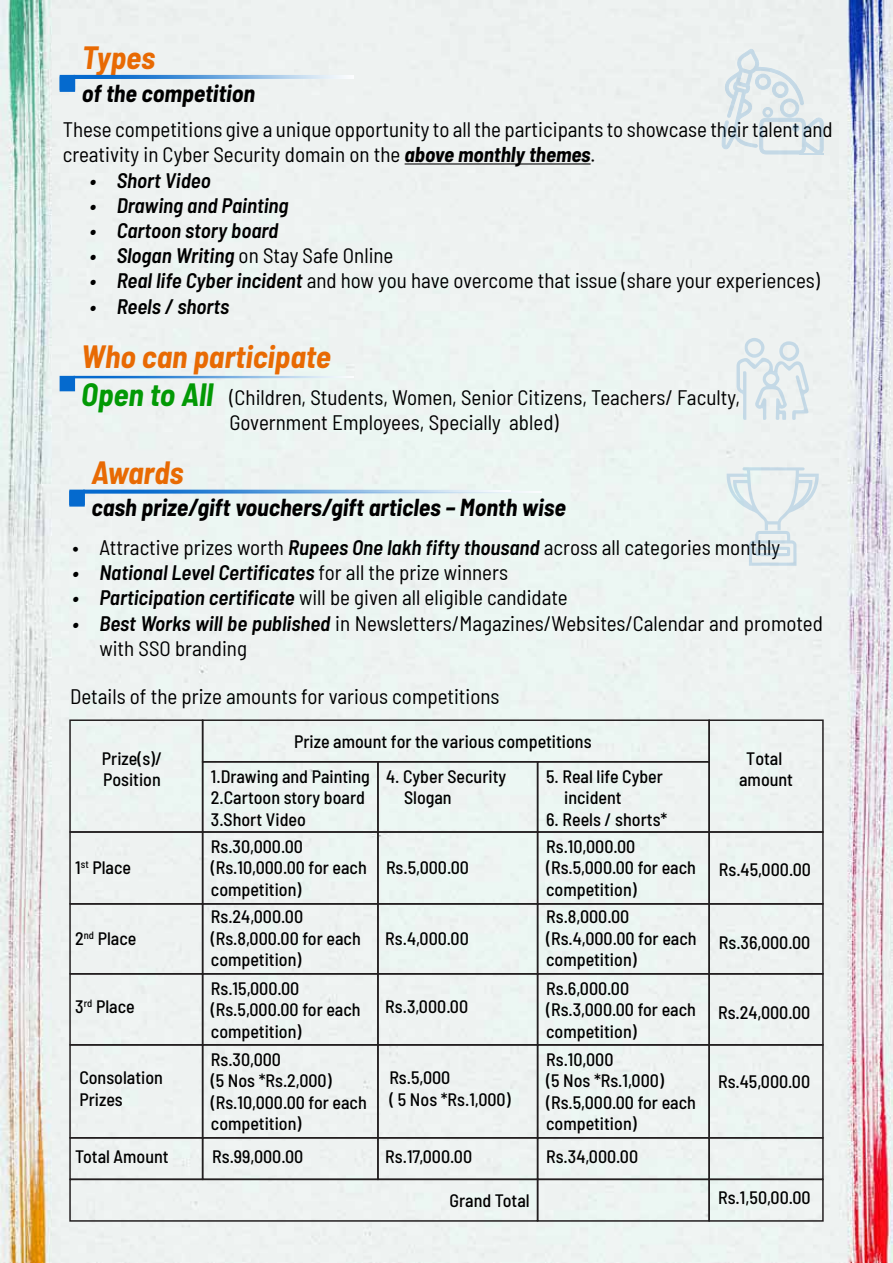
<style>
.page{position:relative;width:893px;height:1263px;background:#fff}
.page>*{position:absolute;margin:0;border:0;box-sizing:border-box;transform-origin:0 0}
.t1{font:italic 700 semi-condensed 31.5px "Barlow";color:#e86a03}
.t2{font:italic 700 semi-condensed 31.5px "Barlow";color:#029905}
.t3{font:italic 700 semi-condensed 24px "Barlow";color:#000}
.t4{font:semi-condensed 21px/25.2px "Barlow";color:#000}
.t5{font:italic 600 semi-condensed 21px "Barlow";color:#000}
.t6{font:500 semi-condensed 18px/21.6px "Barlow";color:#000}
.s1{font-weight:700;font-style:italic}
.s2{font-weight:600;font-style:italic}
.s3{font-weight:400;font-style:normal}
</style>
<div class="page">
<div style="left:1px;top:0;width:891px;height:1263px;background:#eef2f1"></div>
<hr style="left:405px;top:163px;width:186px;height:1px;background:#000">
<svg style="left:60px;top:90px;width:15px;height:2px"></svg>
<div style="left:74px;top:76px;width:280px;height:3px;border:2px solid #fff"></div>
<div style="left:60px;top:75px;width:15px;height:15px;background:#056ace"></div>
<div style="left:74px;top:75px;width:280px;height:2px;border:2px solid #fff"></div>
<div style="left:60px;top:376px;width:15px;height:15px;background:#056ace"></div>
<div style="left:74px;top:376px;width:280px;height:2px;border:2px solid #fff"></div>
<svg style="left:69px;top:505px;width:16px;height:2px"></svg>
<div style="left:83px;top:491px;width:459px;height:3px;border:2px solid #fff"></div>
<div style="left:69px;top:490px;width:16px;height:15px;background:#056ace;border:2px solid #056ace"></div>
<div style="left:83px;top:490px;width:428px;height:2px;border:2px solid #fff"></div>
<div style="left:69px;top:719px;width:134px;height:114px;border:2px solid #231f20"></div>
<div style="left:202px;top:719px;width:508px;height:43px;border:2px solid #231f20"></div>
<div style="left:202px;top:761px;width:177px;height:72px;border:2px solid #231f20"></div>
<div style="left:377px;top:761px;width:161px;height:72px;border:2px solid #231f20"></div>
<div style="left:69px;top:831px;width:134px;height:73px;border:2px solid #231f20"></div>
<div style="left:202px;top:831px;width:177px;height:73px;border:2px solid #231f20"></div>
<div style="left:377px;top:831px;width:161px;height:73px;border:2px solid #231f20"></div>
<div style="left:69px;top:903px;width:134px;height:71px;border:2px solid #231f20"></div>
<div style="left:202px;top:903px;width:177px;height:71px;border:2px solid #231f20"></div>
<div style="left:377px;top:903px;width:161px;height:71px;border:2px solid #231f20"></div>
<div style="left:69px;top:973px;width:134px;height:72px;border:2px solid #231f20"></div>
<div style="left:202px;top:973px;width:177px;height:72px;border:2px solid #231f20"></div>
<div style="left:377px;top:973px;width:161px;height:72px;border:2px solid #231f20"></div>
<div style="left:69px;top:1044px;width:134px;height:94px;border:2px solid #231f20"></div>
<div style="left:202px;top:1044px;width:177px;height:94px;border:2px solid #231f20"></div>
<div style="left:377px;top:1044px;width:161px;height:94px;border:2px solid #231f20"></div>
<div style="left:69px;top:1137px;width:134px;height:43px;border:2px solid #231f20"></div>
<div style="left:202px;top:1137px;width:177px;height:43px;border:2px solid #231f20"></div>
<div style="left:377px;top:1137px;width:161px;height:43px;border:2px solid #231f20"></div>
<div style="left:69px;top:1178px;width:469px;height:44px;border:2px solid #231f20"></div>
<div style="left:708px;top:719px;width:116px;height:114px;border:2px solid #231f20"></div>
<div style="left:537px;top:761px;width:173px;height:72px;border:2px solid #231f20"></div>
<div style="left:537px;top:831px;width:173px;height:73px;border:2px solid #231f20"></div>
<div style="left:708px;top:831px;width:116px;height:73px;border:2px solid #231f20"></div>
<div style="left:537px;top:903px;width:173px;height:71px;border:2px solid #231f20"></div>
<div style="left:708px;top:903px;width:116px;height:71px;border:2px solid #231f20"></div>
<div style="left:537px;top:973px;width:173px;height:72px;border:2px solid #231f20"></div>
<div style="left:708px;top:973px;width:116px;height:72px;border:2px solid #231f20"></div>
<div style="left:537px;top:1044px;width:173px;height:94px;border:2px solid #231f20"></div>
<div style="left:708px;top:1044px;width:116px;height:94px;border:2px solid #231f20"></div>
<div style="left:537px;top:1137px;width:173px;height:43px;border:2px solid #231f20"></div>
<div style="left:708px;top:1137px;width:116px;height:43px;border:2px solid #231f20"></div>
<div style="left:537px;top:1178px;width:173px;height:44px;border:2px solid #231f20"></div>
<div style="left:708px;top:1178px;width:116px;height:44px;border:2px solid #231f20"></div>
<svg style="left:727px;top:467px;width:92px;height:99px;background:#e3ecee"></svg>
<svg style="left:736px;top:338px;width:73px;height:82px;background:#e1eaed"></svg>
<svg style="left:722px;top:49px;width:101px;height:105px;background:#e1e9ec"></svg>
<h1 class="t1" style="left:82px;top:35px;width:75px">Types</h1>
<h2 class="t3" style="left:82px;top:76px;width:175px">of the competition</h2>
<p class="t4" style="left:63px;top:115px;width:771px">These competitions give a unique opportunity to all the participants to showcase their talent and creativity in Cyber Security domain on the <span class="s1">above monthly themes</span>.</p>
<p class="t5" style="left:90px;top:165px;width:122px">• Short Video</p>
<p class="t5" style="left:90px;top:190px;width:200px">• Drawing and Painting</p>
<p class="t5" style="left:90px;top:215px;width:190px">• Cartoon story board</p>
<p class="t4" style="left:90px;top:241px;width:305px"><span class="s2">• Slogan Writing</span> on Stay Safe Online</p>
<p class="t4" style="left:90px;top:267px;width:732px"><span class="s2">• Real life Cyber incident</span> and how you have overcome that issue (share your experiences)</p>
<p class="t5" style="left:90px;top:291px;width:141px">• Reels / shorts</p>
<h1 class="t1" style="left:81px;top:334px;width:251px">Who can participate</h1>
<h1 class="t2" style="left:81px;top:372px;width:133px">Open to All</h1>
<p class="t4" style="left:230px;top:383px;width:512px">(Children, Students, Women, Senior Citizens, Teachers/ Faculty,<br>Government Employees, Specially abled)</p>
<h1 class="t1" style="left:92px;top:449px;width:93px">Awards</h1>
<h2 class="t3" style="left:92px;top:490px;width:476px">cash prize/gift vouchers/gift articles – Month wise</h2>
<p class="t4" style="left:72px;top:533px;width:709px">• Attractive prizes worth <span class="s2">Rupees One lakh fifty thousand</span> across all categories monthly</p>
<p class="t5" style="left:72px;top:557px;width:437px">• National Level Certificates <span class="s3">for all the prize winners</span></p>
<p class="t4" style="left:72px;top:584px;width:497px"><span class="s2">• Participation certificate</span> will be given all eligible candidate</p>
<p class="t4" style="left:99px;top:609px;width:725px;text-indent:-27px"><span class="s2">• Best Works will be published</span> in Newsletters/Magazines/Websites/Calendar and promoted with SSO branding</p>
<p class="t4" style="left:70px;top:682px;width:431px">Details of the prize amounts for various competitions</p>
<p class="t6" style="left:102px;top:746px;width:62px">Prize(s)/<br>Position</p>
<p class="t6" style="left:294px;top:729px;width:299px">Prize amount for the various competitions</p>
<p class="t6" style="left:564px;top:764px;width:100px;text-indent:-18px">5. Real life Cyber incident</p>
<p class="t6" style="left:546px;top:807px;width:123px">6. Reels / shorts*</p>
<p class="t6" style="left:211px;top:764px;width:161px">1.Drawing and Painting<br>2.Cartoon story board<br>3.Short Video</p>
<p class="t6" style="left:404px;top:764px;width:104px;text-indent:-18px">4. Cyber Security<br>Slogan</p>
<p class="t6" style="left:75px;top:856px;width:57px">1<sup>st</sup> Place</p>
<p class="t6" style="left:75px;top:926px;width:63px">2<sup>nd</sup> Place</p>
<p class="t6" style="left:75px;top:995px;width:61px">3<sup>rd</sup> Place</p>
<p class="t6" style="left:79px;top:1065px;width:85px">Consolation<br>Prizes</p>
<p class="t6" style="left:211px;top:834px;width:157px">Rs.30,000.00 (Rs.10,000.00 for each competition)</p>
<p class="t6" style="left:211px;top:904px;width:151px">Rs.24,000.00 (Rs.8,000.00 for each competition)</p>
<p class="t6" style="left:211px;top:976px;width:151px">Rs.15,000.00 (Rs.5,000.00 for each competition)</p>
<p class="t6" style="left:211px;top:1047px;width:157px">Rs.30,000<br>(5 Nos *Rs.2,000) (Rs.10,000.00 for each competition)</p>
<p class="t6" style="left:386px;top:856px;width:84px">Rs.5,000.00</p>
<p class="t6" style="left:385px;top:926px;width:85px">Rs.4,000.00</p>
<p class="t6" style="left:385px;top:995px;width:84px">Rs.3,000.00</p>
<p class="t6" style="left:389px;top:1065px;width:123px">Rs.5,000<br>( 5 Nos *Rs.1,000)</p>
<p class="t6" style="left:546px;top:834px;width:151px">Rs.10,000.00 (Rs.5,000.00 for each competition)</p>
<p class="t6" style="left:546px;top:904px;width:152px">Rs.8,000.00 (Rs.4,000.00 for each competition)</p>
<p class="t6" style="left:546px;top:976px;width:151px">Rs.6,000.00 (Rs.3,000.00 for each competition)</p>
<p class="t6" style="left:546px;top:1047px;width:151px">Rs.10,000<br>(5 Nos *Rs.1,000) (Rs.5,000.00 for each competition)</p>
<p class="t6" style="left:75px;top:1144px;width:95px">Total Amount</p>
<p class="t6" style="left:212px;top:1144px;width:93px">Rs.99,000.00</p>
<p class="t6" style="left:546px;top:1144px;width:94px">Rs.34,000.00</p>
<p class="t6" style="left:385px;top:1144px;width:88px">Rs.17,000.00</p>
<p class="t6" style="left:449px;top:1188px;width:82px">Grand Total</p>
<p class="t6" style="left:739px;top:746px;width:55px;text-align:center">Total amount</p>
<p class="t6" style="left:719px;top:857px;width:94px">Rs.45,000.00</p>
<p class="t6" style="left:719px;top:930px;width:93px">Rs.36,000.00</p>
<p class="t6" style="left:718px;top:1001px;width:94px">Rs.24,000.00</p>
<p class="t6" style="left:718px;top:1069px;width:94px">Rs.45,000.00</p>
<p class="t6" style="left:718px;top:1185px;width:94px">Rs.1,50,00.00</p>
</div>
